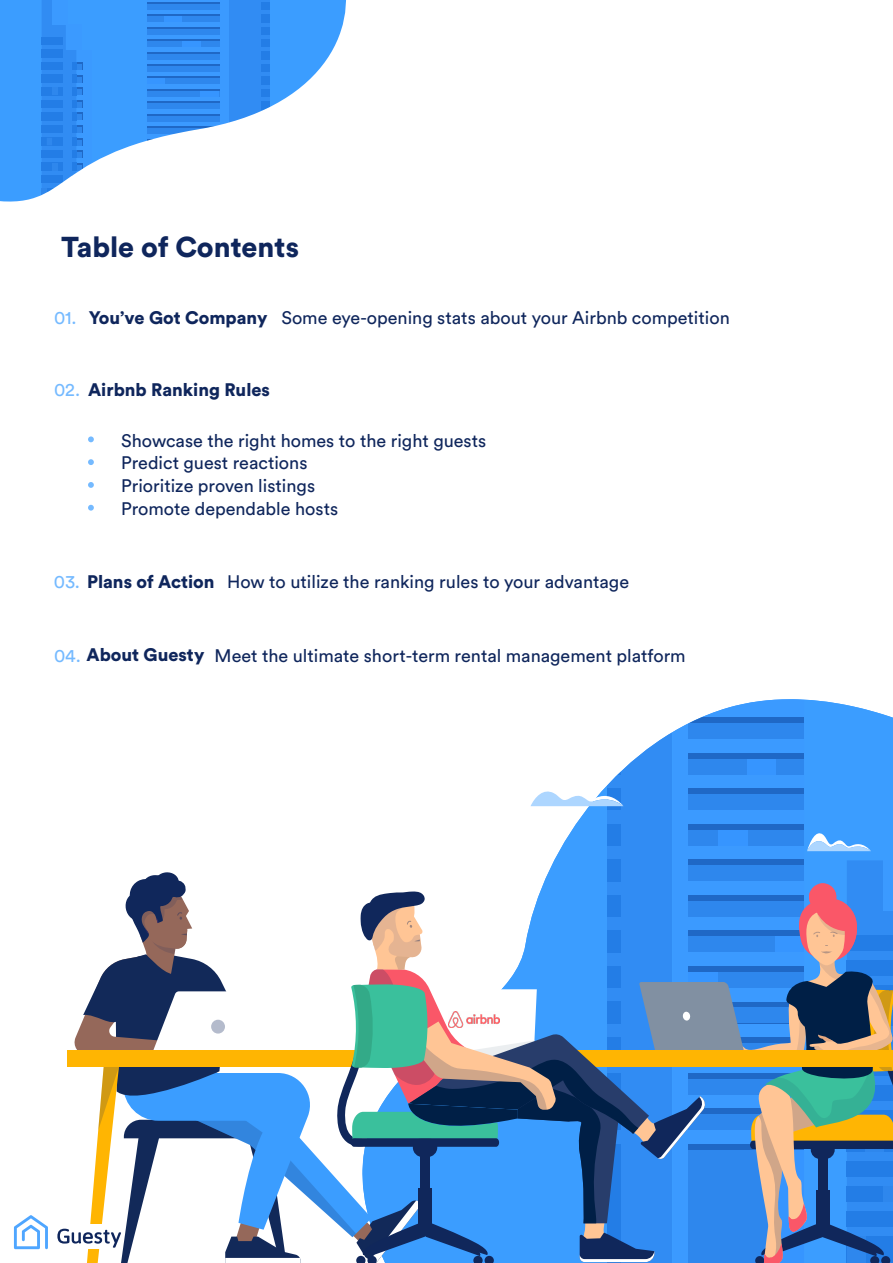
<style>
.page{position:relative;width:893px;height:1263px;background:#fff}
.page>*{position:absolute;margin:0;border:0;box-sizing:border-box;transform-origin:0 0}
.t1{font:900 28.5px "Circular Pro";color:#0f265c}
.t2{font:18.3px "Circular Pro";color:#75baff}
.t3{font:18px/22.8px "Circular Pro";color:#0f265c}
.t4{font:900 18px "Circular Pro";color:#0f265c}
.s1{font-weight:400;font-size:18.3px;color:#75baff}
</style>
<div class="page">
<svg style="left:531px;top:699px;width:362px;height:161px;fill:#3b9dff"></svg>
<svg style="left:673px;top:699px;width:131px;height:161px;background:#4fa3fd"></svg>
<svg style="left:607px;top:699px;width:65px;height:161px;fill:#318cf3"></svg>
<div style="left:688px;top:717px;width:116px;height:22px;background:#1f68c6"></div>
<div style="left:688px;top:753px;width:116px;height:21px;background:#1f68c6"></div>
<div style="left:688px;top:789px;width:116px;height:21px;background:#1f68c6"></div>
<div style="left:688px;top:824px;width:116px;height:21px;background:#1f68c6"></div>
<div style="left:688px;top:723px;width:116px;height:16px;background:#2e87ed"></div>
<div style="left:688px;top:759px;width:116px;height:15px;background:#2e87ed"></div>
<div style="left:688px;top:794px;width:116px;height:16px;background:#2e87ed"></div>
<div style="left:688px;top:830px;width:116px;height:15px;background:#2e87ed"></div>
<div style="left:607px;top:717px;width:13px;height:22px;background:#fff"></div>
<div style="left:607px;top:753px;width:13px;height:21px;background:#fff"></div>
<svg style="left:607px;top:806px;width:13px;height:4px"></svg>
<div style="left:607px;top:824px;width:13px;height:21px;background:#237de6"></div>
<div style="left:747px;top:759px;width:29px;height:15px;background:#3695ff"></div>
<div style="left:718px;top:830px;width:29px;height:15px;background:#3695ff"></div>
<svg style="left:14px;top:1215px;width:34px;height:34px"></svg>
<svg style="left:57px;top:860px;width:836px;height:403px"></svg>
<svg style="left:0;top:0;width:346px;height:202px;fill:#3b9dff"></svg>
<svg style="left:82px;top:50px;width:10px;height:152px"></svg>
<div style="left:77px;top:62px;width:6px;height:8px;background:#1f68c6"></div>
<div style="left:77px;top:75px;width:6px;height:8px;background:#1f68c6"></div>
<div style="left:77px;top:88px;width:6px;height:7px;background:#1f68c6"></div>
<div style="left:77px;top:100px;width:6px;height:8px;background:#1f68c6"></div>
<div style="left:77px;top:113px;width:6px;height:7px;background:#1f68c6"></div>
<div style="left:77px;top:125px;width:6px;height:8px;background:#1f68c6"></div>
<div style="left:77px;top:138px;width:6px;height:7px;background:#1f68c6"></div>
<div style="left:77px;top:150px;width:6px;height:8px;background:#1f68c6"></div>
<div style="left:77px;top:175px;width:6px;height:8px;background:#fff"></div>
<div style="left:77px;top:188px;width:6px;height:18px;background:#fff"></div>
<svg style="left:42px;top:0;width:40px;height:202px;background:#4194f1"></svg>
<div style="left:52px;top:88px;width:6px;height:7px;background:#2e87ed"></div>
<svg style="left:42px;top:188px;width:5px;height:14px"></svg>
<div style="left:52px;top:163px;width:6px;height:7px;background:#2e87ed"></div>
<svg style="left:147px;top:0;width:82px;height:201px"></svg>
<svg style="left:230px;top:0;width:40px;height:201px;fill:#318cf3"></svg>
<div style="left:147px;top:2px;width:72px;height:8px;background:#1f68c6"></div>
<svg style="left:147px;top:15px;width:72px;height:2px"></svg>
<div style="left:147px;top:27px;width:72px;height:8px;background:#1f68c6"></div>
<svg style="left:147px;top:40px;width:72px;height:2px"></svg>
<div style="left:147px;top:52px;width:72px;height:7px;background:#1f68c6"></div>
<div style="left:147px;top:64px;width:72px;height:8px;background:#1f68c6"></div>
<svg style="left:147px;top:77px;width:72px;height:2px"></svg>
<div style="left:147px;top:89px;width:72px;height:8px;background:#1f68c6"></div>
<div style="left:147px;top:102px;width:72px;height:7px;background:#2e87ed"></div>
<div style="left:147px;top:114px;width:72px;height:7px;background:#1f68c6"></div>
<svg style="left:147px;top:126px;width:72px;height:2px"></svg>
<div style="left:147px;top:139px;width:72px;height:7px;background:#fff"></div>
<div style="left:147px;top:151px;width:72px;height:50px;background:#fff"></div>
<div style="left:147px;top:4px;width:72px;height:6px;background:#2e87ed"></div>
<div style="left:147px;top:17px;width:72px;height:5px;background:#2e87ed"></div>
<div style="left:147px;top:29px;width:72px;height:6px;background:#2e87ed"></div>
<div style="left:147px;top:42px;width:72px;height:5px;background:#2e87ed"></div>
<div style="left:147px;top:54px;width:72px;height:5px;background:#2e87ed"></div>
<div style="left:147px;top:66px;width:72px;height:6px;background:#2e87ed"></div>
<div style="left:147px;top:79px;width:72px;height:5px;background:#2e87ed"></div>
<div style="left:147px;top:91px;width:72px;height:6px;background:#2e87ed"></div>
<div style="left:147px;top:116px;width:72px;height:5px;background:#2e87ed"></div>
<svg style="left:147px;top:128px;width:72px;height:6px"></svg>
<svg style="left:262px;top:2px;width:8px;height:144px"></svg>
<div style="left:262px;top:151px;width:8px;height:50px;background:#fff"></div>
<div style="left:165px;top:17px;width:17px;height:5px;background:#3695ff"></div>
<div style="left:182px;top:42px;width:19px;height:5px;background:#3695ff"></div>
<div style="left:147px;top:79px;width:18px;height:5px;background:#3695ff"></div>
<div style="left:201px;top:91px;width:18px;height:6px;background:#3695ff"></div>
<svg style="left:88px;top:459px;width:6px;height:6px"></svg>
<svg style="left:88px;top:436px;width:6px;height:6px"></svg>
<svg style="left:88px;top:482px;width:6px;height:6px"></svg>
<svg style="left:88px;top:505px;width:6px;height:6px"></svg>
<img style="left:449px;top:1012px;width:51px;height:15px">
<svg style="left:530px;top:774px;width:93px;height:32px"></svg>
<svg style="left:807px;top:829px;width:64px;height:22px"></svg>
<h1 class="t1" style="left:61px;top:227px;width:239px">Table of Contents</h1>
<p class="t2" style="left:54px;top:305px;width:24px">01.</p>
<p class="t4" style="left:89px;top:305px;width:180px">You’ve Got Company</p>
<p class="t3" style="left:282px;top:305px;width:450px">Some eye-opening stats about your Airbnb competition</p>
<p class="t4" style="left:54px;top:377px;width:217px"><span class="s1">02.</span> Airbnb Ranking Rules</p>
<p class="t3" style="left:121px;top:428px;width:366px">Showcase the right homes to the right guests</p>
<p class="t3" style="left:121px;top:474px;width:219px">Prioritize proven listings<br>Promote dependable hosts</p>
<p class="t3" style="left:121px;top:451px;width:188px">Predict guest reactions</p>
<p class="t4" style="left:54px;top:569px;width:162px"><span class="s1">03.</span> Plans of Action</p>
<p class="t3" style="left:227px;top:569px;width:404px">How to utilize the ranking rules to your advantage</p>
<p class="t4" style="left:54px;top:643px;width:152px"><span class="s1">04.</span> About Guesty</p>
<p class="t3" style="left:215px;top:643px;width:473px">Meet the ultimate short-term rental management platform</p>
</div>
